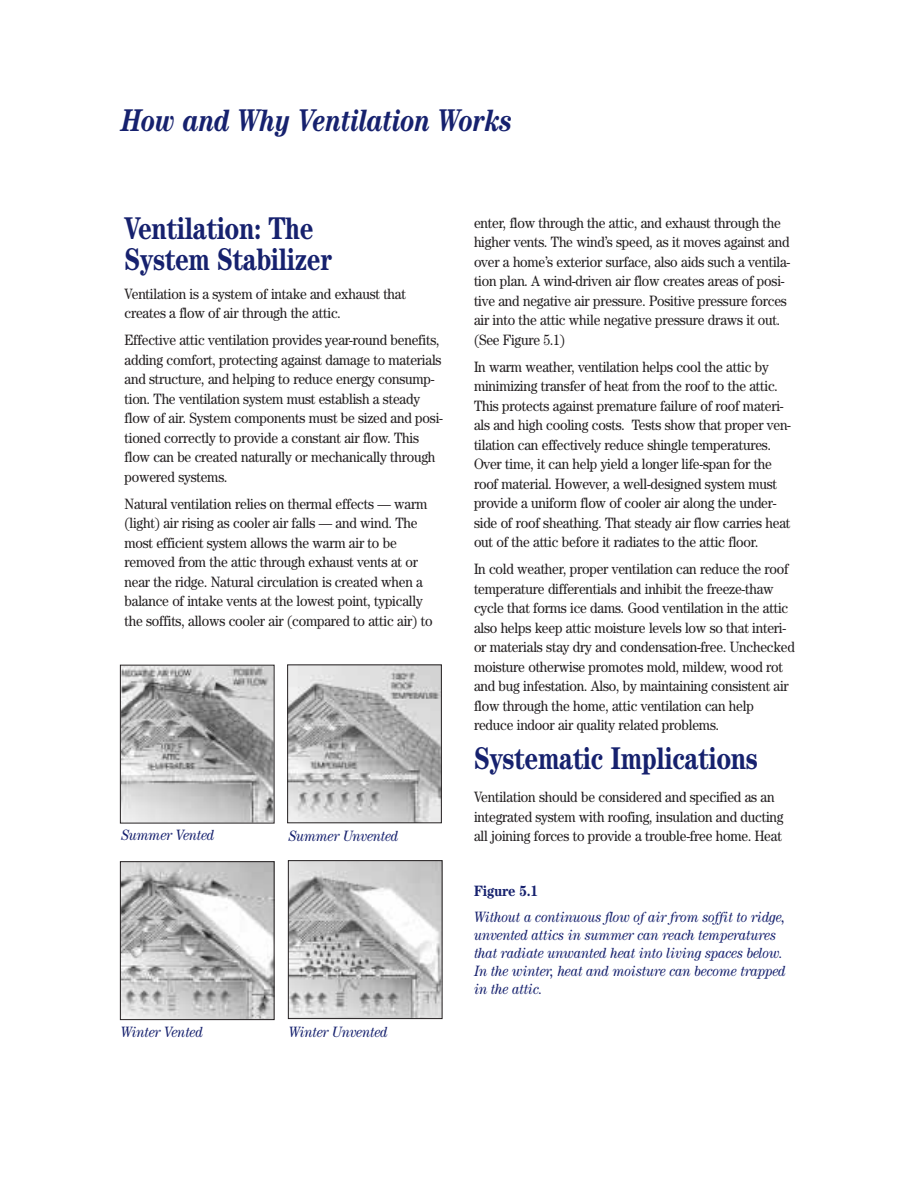
<style>
.page{position:relative;width:918px;height:1188px;background:#fff}
.page>*{position:absolute;margin:0;border:0;box-sizing:border-box;transform-origin:0 0}
.t1{font:700 31.5px/31.5px "Century";letter-spacing:-.015em;color:#16216e;scale:.8 1}
.t2{font:italic 700 31.5px "Century";letter-spacing:-.015em;color:#16216e;scale:.8 1}
.t3{font:15px/19.5px "Century";letter-spacing:-.015em;color:#231f20;scale:.9 1}
.t4{font:italic 15px/18px "Century";letter-spacing:-.015em;color:#16216e;scale:.9 1}
.t5{font:700 15px "Century";letter-spacing:-.015em;color:#16216e;scale:.9 1}
</style>
<div class="page">
<img style="left:122px;top:667px;width:150px;height:154px">
<img style="left:289px;top:666px;width:151px;height:155px">
<div style="left:287px;top:664px;width:155px;height:159px;border:1px solid #231f20"></div>
<img style="left:122px;top:863px;width:150px;height:155px">
<div style="left:120px;top:861px;width:154px;height:159px;border:1px solid #231f20"></div>
<img style="left:290px;top:862px;width:150px;height:155px">
<div style="left:288px;top:860px;width:154px;height:159px;border:1px solid #231f20"></div>
<h1 class="t2" style="left:122px;top:110px;width:491px">How and Why Ventilation Works</h1>
<h1 class="t1" style="left:124px;top:215px;width:261px">Ventilation: The<br>System Stabilizer</h1>
<p class="t3" style="left:124px;top:285px;width:314px">Ventilation is a system of intake and exhaust that creates a flow of air through the attic.</p>
<p class="t3" style="left:124px;top:332px;width:355px">Effective attic ventilation provides year-round benefits, adding comfort, protecting against damage to materials and structure, and helping to reduce energy consump&shy;tion. The ventilation system must establish a steady flow of air. System components must be sized and posi&shy;tioned correctly to provide a constant air flow. This flow can be created naturally or mechanically through powered systems.</p>
<p class="t3" style="left:124px;top:495px;width:344px">Natural ventilation relies on thermal effects — warm (light) air rising as cooler air falls — and wind. The most efficient system allows the warm air to be removed from the attic through exhaust vents at or near the ridge. Natural circulation is created when a balance of intake vents at the lowest point, typically the soffits, allows cooler air (compared to attic air) to</p>
<p class="t4" style="left:122px;top:827px;width:105px">Summer Vented</p>
<p class="t4" style="left:289px;top:829px;width:123px">Summer Unvented</p>
<p class="t4" style="left:121px;top:1024px;width:93px">Winter Vented</p>
<p class="t4" style="left:289px;top:1024px;width:111px">Winter Unvented</p>
<p class="t3" style="left:474px;top:214px;width:353px">enter, flow through the attic, and exhaust through the higher vents. The wind’s speed, as it moves against and over a home’s exterior surface, also aids such a ventila&shy;tion plan. A wind-driven air flow creates areas of posi&shy;tive and negative air pressure. Positive pressure forces air into the attic while negative pressure draws it out. (See Figure 5.1)</p>
<p class="t3" style="left:474px;top:358px;width:354px">In warm weather, ventilation helps cool the attic by minimizing transfer of heat from the roof to the attic.<br>This protects against premature failure of roof materi&shy;als and high cooling costs. Tests show that proper ven&shy;tilation can effectively reduce shingle temperatures.<br>Over time, it can help yield a longer life-span for the roof material. However, a well-designed system must provide a uniform flow of cooler air along the under&shy;side of roof sheathing. That steady air flow carries heat out of the attic before it radiates to the attic floor.</p>
<p class="t3" style="left:474px;top:561px;width:358px">In cold weather, proper ventilation can reduce the roof temperature differentials and inhibit the freeze-thaw cycle that forms ice dams. Good ventilation in the attic also helps keep attic moisture levels low so that interi&shy;or materials stay dry and condensation-free. Unchecked moisture otherwise promotes mold, mildew, wood rot and bug infestation. Also, by maintaining consistent air flow through the home, attic ventilation can help reduce indoor air quality related problems.</p>
<h1 class="t1" style="left:474px;top:746px;width:356px">Systematic Implications</h1>
<p class="t3" style="left:474px;top:789px;width:346px">Ventilation should be considered and specified as an integrated system with roofing, insulation and ducting all joining forces to provide a trouble-free home. Heat</p>
<p class="t5" style="left:474px;top:886px;width:73px">Figure 5.1</p>
<p class="t4" style="left:474px;top:909px;width:348px">Without a continuous flow of air from soffit to ridge, unvented attics in summer can reach temperatures that radiate unwanted heat into living spaces below.<br>In the winter, heat and moisture can become trapped in the attic.</p>
</div>
